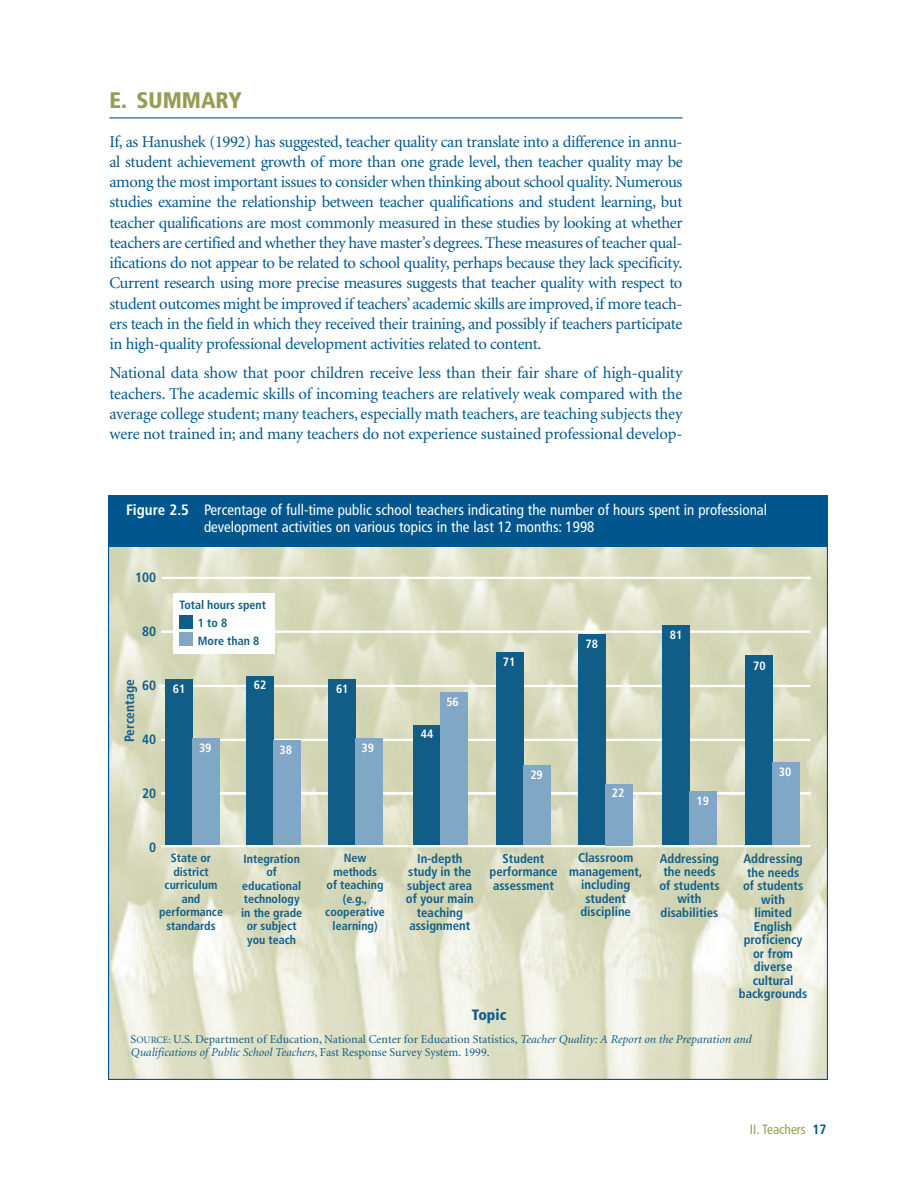
<style>
.page{position:relative;width:918px;height:1188px;background:#fff}
.page>*{position:absolute;margin:0;border:0;box-sizing:border-box;transform-origin:0 0}
.t1{font:900 condensed 22.5px "Frutiger";color:#959d55}
.t2{font:16.5px/20.2px "Minion";letter-spacing:-.02em;color:#00568d;text-align:justify}
.t3{font:condensed 15px/16.5px "Frutiger";color:#fff}
.t4{font:900 condensed 15px "Frutiger";color:#105e88}
.t5{font:700 condensed 13.5px "Frutiger";color:#105e88}
.t6{font:condensed 13.5px "Frutiger";color:#959d55}
.t7{font:700 condensed 12.75px/13.5px "Frutiger";color:#105e88;text-align:center}
.t8{font:700 condensed 12.15px "Frutiger";color:#fff}
.t9{font:700 condensed 12px/13.5px "Frutiger";color:#105e88;text-align:center}
.t10{font:12px/13.5px "Minion";color:#105e88}
.t11{font:700 condensed 12px "Frutiger";color:#fff}
.s1{font-weight:700}
.s2{font-size:9.75px}
.s3{font-style:italic}
.s4{font-weight:700;color:#00568d}
</style>
<div class="page">
<div style="left:108px;top:495px;width:720px;height:52px;background:#00568d"></div>
<img style="left:110px;top:548px;width:716px;height:530px">
<hr style="left:110px;top:117px;width:572px;height:1px;background:#00568d">
<div style="left:173px;top:593px;width:102px;height:61px;background:#fff"></div>
<hr style="left:161px;top:685px;width:649px;height:2px;background:#fff">
<hr style="left:161px;top:792px;width:649px;height:2px;background:#fff">
<hr style="left:162px;top:577px;width:649px;height:2px;background:#fff">
<hr style="left:161px;top:631px;width:649px;height:2px;background:#fff">
<hr style="left:161px;top:739px;width:649px;height:2px;background:#fff">
<hr style="left:161px;top:845px;width:649px;height:2px;background:#fff">
<div style="left:166px;top:680px;width:27px;height:165px;background:#105e88"></div>
<div style="left:329px;top:680px;width:27px;height:165px;background:#105e88"></div>
<div style="left:246px;top:677px;width:27px;height:168px;background:#105e88"></div>
<div style="left:193px;top:739px;width:27px;height:106px;background:#81a7c6"></div>
<div style="left:356px;top:739px;width:27px;height:106px;background:#81a7c6"></div>
<div style="left:273px;top:741px;width:28px;height:104px;background:#81a7c6"></div>
<div style="left:413px;top:726px;width:27px;height:119px;background:#105e88"></div>
<div style="left:440px;top:693px;width:27px;height:152px;background:#81a7c6"></div>
<div style="left:496px;top:652px;width:27px;height:193px;background:#105e88"></div>
<div style="left:523px;top:765px;width:27px;height:80px;background:#81a7c6"></div>
<div style="left:579px;top:634px;width:27px;height:211px;background:#105e88"></div>
<div style="left:606px;top:784px;width:27px;height:61px;background:#81a7c6"></div>
<div style="left:662px;top:626px;width:27px;height:219px;background:#105e88"></div>
<div style="left:689px;top:792px;width:28px;height:53px;background:#81a7c6"></div>
<div style="left:745px;top:655px;width:28px;height:190px;background:#105e88"></div>
<div style="left:773px;top:762px;width:27px;height:83px;background:#81a7c6"></div>
<div style="left:179px;top:615px;width:14px;height:14px;background:#105e88"></div>
<div style="left:179px;top:632px;width:14px;height:13px;background:#81a7c6"></div>
<h3 class="t1" style="left:110px;top:92px;width:134px">E. SUMMARY</h3>
<p class="t2" style="left:110px;top:133px;width:575px">If, as Hanushek (1992) has suggested, teacher quality can translate into a difference in annu&shy;al student achievement growth of more than one grade level, then teacher quality may be among the most important issues to consider when thinking about school quality. Numerous studies examine the relationship between teacher qualifications and student learning, but teacher qualifications are most commonly measured in these studies by looking at whether teachers are certified and whether they have master’s degrees. These measures of teacher qual&shy;ifications do not appear to be related to school quality, perhaps because they lack specificity.<br>Current research using more precise measures suggests that teacher quality with respect to student outcomes might be improved if teachers’ academic skills are improved, if more teach&shy;ers teach in the field in which they received their training, and possibly if teachers participate in high-quality professional development activities related to content.</p>
<p class="t2" style="left:110px;top:364px;width:575px">National data show that poor children receive less than their fair share of high-quality teachers. The academic skills of incoming teachers are relatively weak compared with the average college student; many teachers, especially math teachers, are teaching subjects they were not trained in; and many teachers do not experience sustained professional develop-</p>
<p class="t3" style="left:204px;top:503px;width:565px;text-indent:-78px"><span class="s1">Figure 2.5</span> Percentage of full-time public school teachers indicating the number of hours spent in professional development activities on various topics in the last 12 months: 1998</p>
<p class="t5" style="left:135px;top:572px;width:23px">100</p>
<p class="t9" style="left:180px;top:599px;width:88px">Total hours spent</p>
<p class="t5" style="left:142px;top:626px;width:16px">80</p>
<p class="t9" style="left:198px;top:615px;width:63px;line-height:18px;text-align:left">1 to 8<br>More than 8</p>
<p class="t11" style="left:586px;top:639px;width:14px">78</p>
<p class="t11" style="left:670px;top:630px;width:14px">81</p>
<p class="t11" style="left:503px;top:657px;width:14px">71</p>
<p class="t11" style="left:753px;top:661px;width:14px">70</p>
<p class="t5" style="left:124px;top:742px;width:64px;rotate:-90deg">Percentage</p>
<p class="t5" style="left:142px;top:680px;width:16px">60</p>
<p class="t5" style="left:142px;top:734px;width:16px">40</p>
<p class="t11" style="left:254px;top:680px;width:14px">62</p>
<p class="t11" style="left:173px;top:684px;width:14px">61</p>
<p class="t11" style="left:336px;top:684px;width:14px">61</p>
<p class="t11" style="left:199px;top:743px;width:14px">39</p>
<p class="t11" style="left:279px;top:745px;width:14px">38</p>
<p class="t11" style="left:362px;top:743px;width:14px">39</p>
<p class="t11" style="left:421px;top:729px;width:14px">44</p>
<p class="t11" style="left:446px;top:697px;width:14px">56</p>
<p class="t8" style="left:530px;top:770px;width:14px">29</p>
<p class="t8" style="left:779px;top:766px;width:14px">30</p>
<p class="t5" style="left:142px;top:788px;width:16px">20</p>
<p class="t11" style="left:612px;top:788px;width:14px">22</p>
<p class="t11" style="left:697px;top:796px;width:14px">19</p>
<p class="t5" style="left:149px;top:842px;width:9px">0</p>
<p class="t9" style="left:159px;top:852px;width:66px">State or district curriculum and performance</p>
<p class="t9" style="left:241px;top:853px;width:63px">Integration of educational technology in the grade</p>
<p class="t9" style="left:325px;top:853px;width:61px">New methods<br>of teaching (e.g., cooperative</p>
<p class="t7" style="left:406px;top:853px;width:69px">In-depth study in the subject area of your main teaching</p>
<p class="t7" style="left:490px;top:852px;width:70px">Student performance assessment</p>
<p class="t7" style="left:569px;top:852px;width:75px">Classroom management, including student discipline</p>
<p class="t7" style="left:659px;top:853px;width:62px">Addressing the needs of students with disabilities</p>
<p class="t7" style="left:743px;top:853px;width:61px;text-align:left">Addressing the needs</p>
<p class="t7" style="left:743px;top:880px;width:62px">of students</p>
<p class="t7" style="left:754px;top:894px;width:39px">with limited</p>
<p class="t9" style="left:166px;top:920px;width:51px">standards</p>
<p class="t9" style="left:247px;top:920px;width:51px">or subject</p>
<p class="t9" style="left:333px;top:920px;width:46px">learning)</p>
<p class="t7" style="left:409px;top:920px;width:62px">assignment</p>
<p class="t7" style="left:754px;top:921px;width:40px">English</p>
<p class="t9" style="left:247px;top:934px;width:50px">you teach</p>
<p class="t7" style="left:739px;top:934px;width:70px">proficiency or from diverse cultural backgrounds</p>
<p class="t4" style="left:472px;top:1008px;width:36px">Topic</p>
<p class="t10" style="left:131px;top:1033px;width:622px">S<span class="s2">OURCE:</span> U.S. Department of Education, National Center for Education Statistics, <span class="s3">Teacher Quality: A Report on the Preparation and<br>Qualifications of Public School Teachers,</span> Fast Response Survey System. 1999.</p>
<p class="t6" style="left:750px;top:1124px;width:78px">II. Teachers <span class="s4">17</span></p>
</div>
